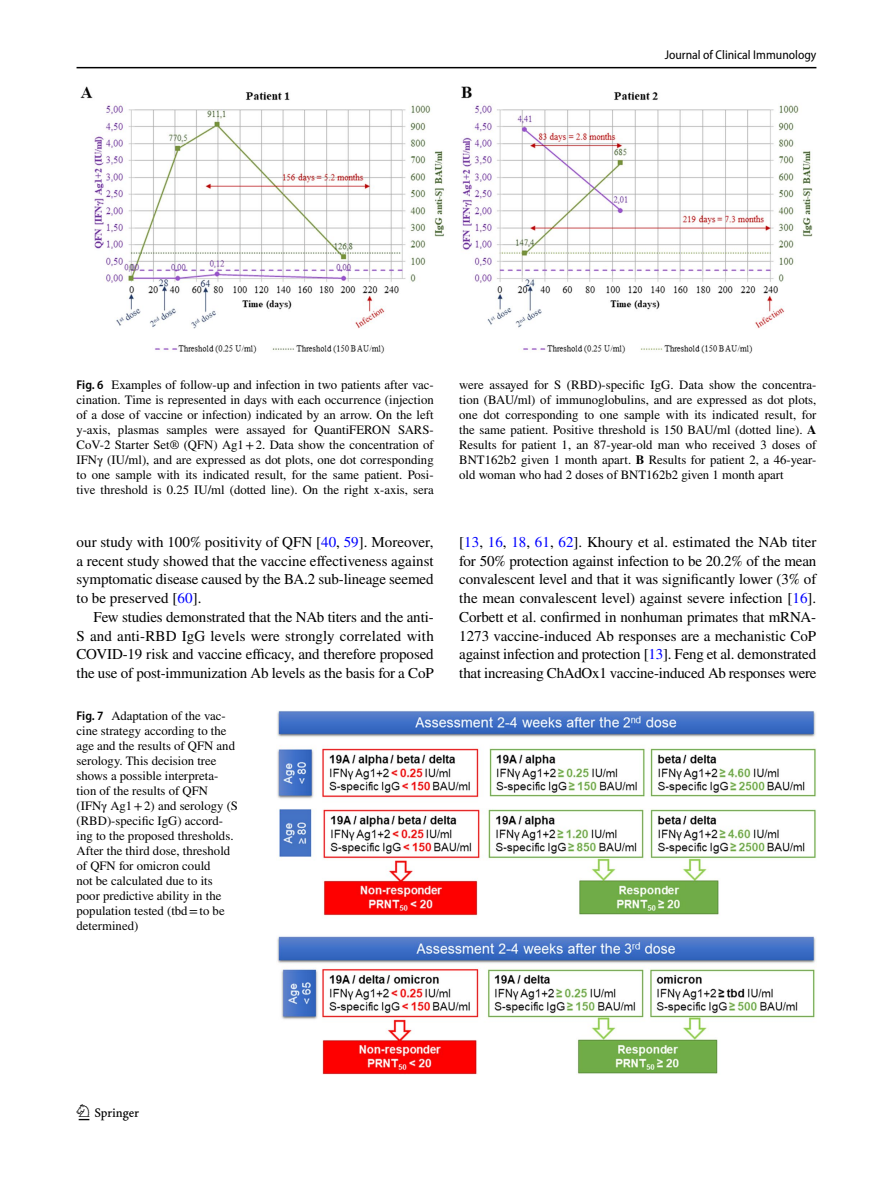
<style>
.page{position:relative;width:893px;height:1187px;background:#fff}
.page>*{position:absolute;margin:0;border:0;box-sizing:border-box;transform-origin:0 0}
.t1{font:22.5px "Springnew Regular 2";color:#000}
.t2{font:15px/18.8px "STIX";letter-spacing:-.01em;color:#000;text-align:justify}
.t3{font:12.75px/15px "STIX";color:#000;text-align:justify}
.t4{font:semi-condensed 12.75px "Myriad Pro";color:#000}
.s1{font-family:"Myriad Pro";font-weight:600;font-stretch:semi-condensed}
.s2{font-weight:700}
.s3{color:#00f}
</style>
<div class="page">
<hr style="left:77px;top:67px;width:739px;height:1px;background:#000">
<img style="left:81px;top:87px;width:731px;height:266px">
<img style="left:277px;top:711px;width:539px;height:362px">
<p class="t4" style="left:665px;top:48px;width:153px">Journal of Clinical Immunology</p>
<p class="t3" style="left:77px;top:378px;width:359px"><span class="s1">Fig. 6</span> Examples of follow-up and infection in two patients after vac&shy;cination. Time is represented in days with each occurrence (injection of a dose of vaccine or infection) indicated by an arrow. On the left y-axis, plasmas samples were assayed for QuantiFERON SARS-CoV-2 Starter Set® (QFN) Ag1+2. Data show the concentration of IFNγ (IU/ml), and are expressed as dot plots, one dot corresponding to one sample with its indicated result, for the same patient. Posi&shy;tive threshold is 0.25 IU/ml (dotted line). On the right x-axis, sera</p>
<p class="t3" style="left:459px;top:378px;width:359px">were assayed for S (RBD)-specific IgG. Data show the concentra&shy;tion (BAU/ml) of immunoglobulins, and are expressed as dot plots, one dot corresponding to one sample with its indicated result, for the same patient. Positive threshold is 150 BAU/ml (dotted line). <span class="s2">A </span>Results for patient 1, an 87-year-old man who received 3 doses of BNT162b2 given 1 month apart. <span class="s2">B</span> Results for patient 2, a 46-year&shy;old woman who had 2 doses of BNT162b2 given 1 month apart</p>
<p class="t2" style="left:77px;top:533px;width:359px">our study with 100% positivity of QFN [<span class="s3">40</span>, <span class="s3">59</span>]. Moreover, a recent study showed that the vaccine effectiveness against symptomatic disease caused by the BA.2 sub-lineage seemed to be preserved [<span class="s3">60</span>].</p>
<p class="t2" style="left:77px;top:608px;width:359px;text-indent:17px">Few studies demonstrated that the NAb titers and the anti-S and anti-RBD IgG levels were strongly correlated with COVID-19 risk and vaccine efficacy, and therefore proposed the use of post-immunization Ab levels as the basis for a CoP</p>
<p class="t3" style="left:77px;top:709px;width:163px;text-align:left"><span class="s1">Fig. 7</span> Adaptation of the vac&shy;cine strategy according to the age and the results of QFN and serology. This decision tree shows a possible interpreta&shy;tion of the results of QFN (IFNγ Ag1+2) and serology (S (RBD)-specific IgG) accord&shy;ing to the proposed thresholds.<br>After the third dose, threshold of QFN for omicron could<br>not be calculated due to its poor predictive ability in the population tested (tbd=to be determined)</p>
<p class="t2" style="left:459px;top:533px;width:359px">[<span class="s3">13</span>, <span class="s3">16</span>, <span class="s3">18</span>, <span class="s3">61</span>, <span class="s3">62</span>]. Khoury et al. estimated the NAb titer for 50% protection against infection to be 20.2% of the mean convalescent level and that it was significantly lower (3% of the mean convalescent level) against severe infection [<span class="s3">16</span>].<br>Corbett et al. confirmed in nonhuman primates that mRNA-1273 vaccine-induced Ab responses are a mechanistic CoP against infection and protection [<span class="s3">13</span>]. Feng et al. demonstrated that increasing ChAdOx1 vaccine-induced Ab responses were</p>
<h1 class="t1" style="left:79px;top:1104px;width:62px">1 3</h1>
</div>
